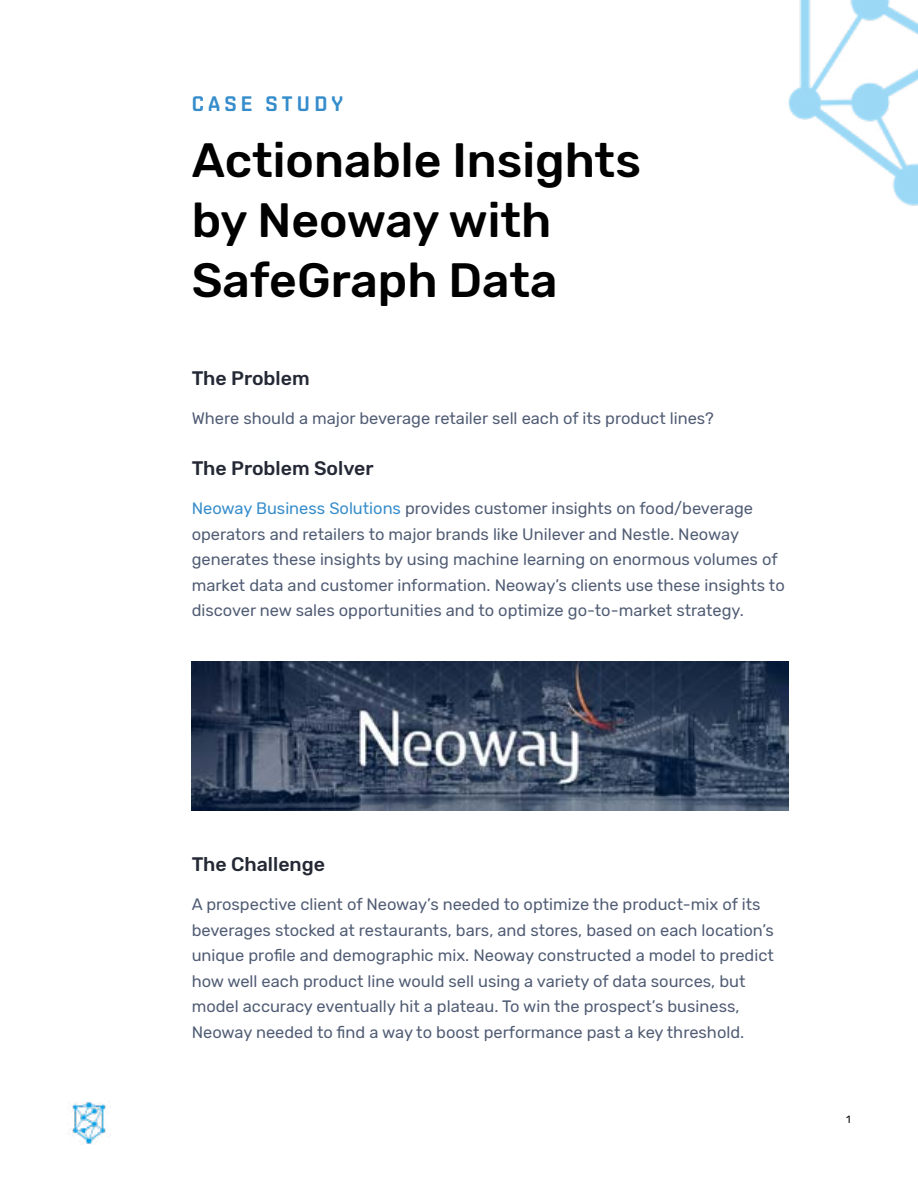
<style>
.page{position:relative;width:918px;height:1188px;background:#fff}
.page>*{position:absolute;margin:0;border:0;box-sizing:border-box;transform-origin:0 0}
.t1{font:500 48px/60px "Rubik";color:#000}
.t2{font:600 21px "Shentox";letter-spacing:.2em;color:#358ccb}
.t3{font:500 19.5px "Rubik";color:#242935}
.t4{font:16.5px/25.5px "Rubik";color:#505c74}
.t5{font:10.5px "Rubik";color:#000}
.s1{color:#358ccb}
</style>
<div class="page">
<img style="left:72px;top:1101px;width:39px;height:43px">
<img style="left:788px;top:0;width:130px;height:206px">
<img style="left:192px;top:662px;width:596px;height:149px">
<p class="t2" style="left:192px;top:91px;width:153px">CASE STUDY</p>
<h1 class="t1" style="left:192px;top:131px;width:451px">Actionable Insights by Neoway with<br>SafeGraph Data</h1>
<p class="t3" style="left:192px;top:367px;width:119px">The Problem</p>
<p class="t4" style="left:192px;top:406px;width:524px">Where should a major beverage retailer sell each of its product lines?</p>
<p class="t3" style="left:192px;top:457px;width:183px">The Problem Solver</p>
<p class="t4" style="left:192px;top:496px;width:595px"><span class="s1">Neoway Business Solutions</span> provides customer insights on food/beverage operators and retailers to major brands like Unilever and Nestle. Neoway generates these insights by using machine learning on enormous volumes of market data and customer information. Neoway’s clients use these insights to discover new sales opportunities and to optimize go-to-market strategy.</p>
<p class="t3" style="left:192px;top:853px;width:135px">The Challenge</p>
<p class="t4" style="left:192px;top:892px;width:584px">A prospective client of Neoway’s needed to optimize the product-mix of its beverages stocked at restaurants, bars, and stores, based on each location’s unique profile and demographic mix. Neoway constructed a model to predict how well each product line would sell using a variety of data sources, but model accuracy eventually hit a plateau. To win the prospect’s business, Neoway needed to find a way to boost performance past a key threshold.</p>
<p class="t5" style="left:846px;top:1113px;width:6px">1</p>
</div>
